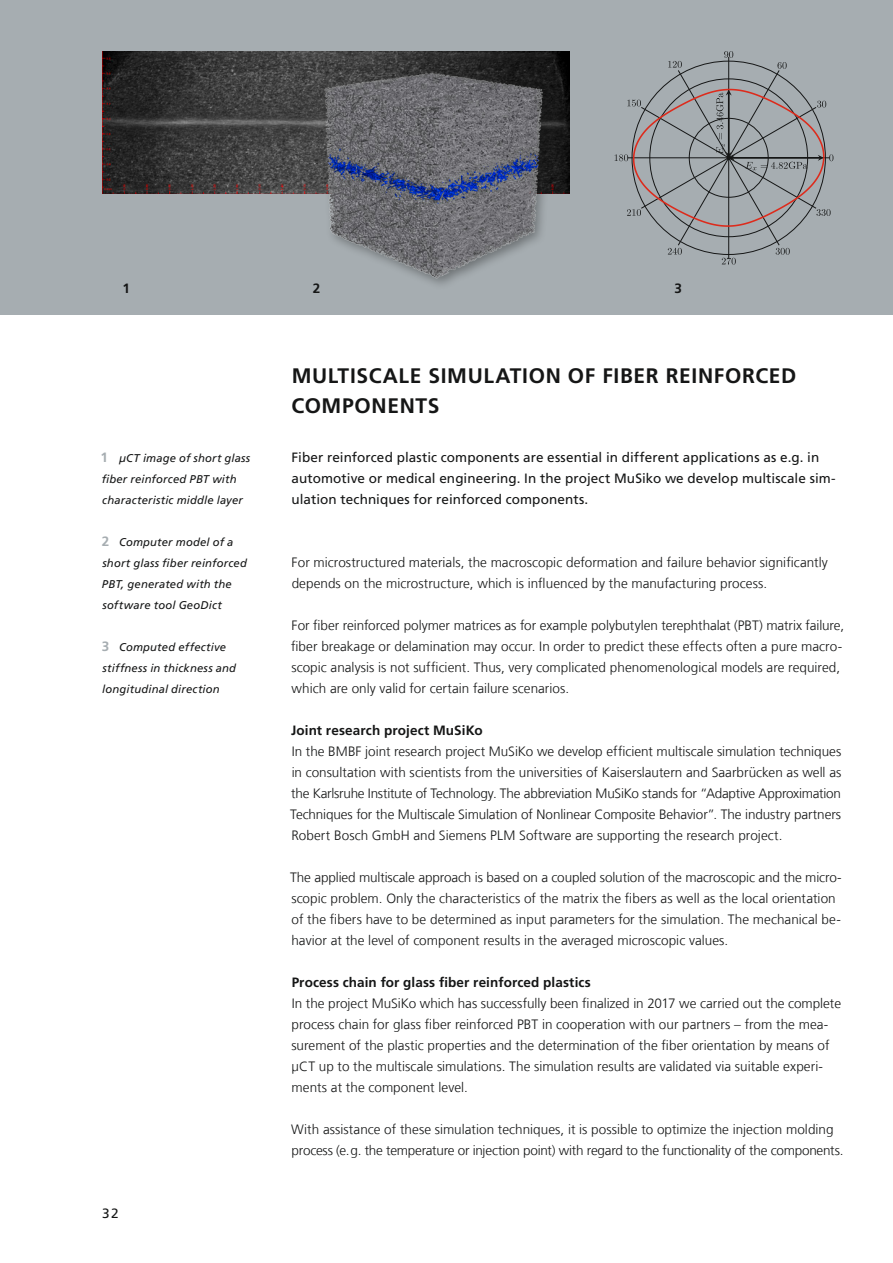
<style>
.page{position:relative;width:893px;height:1263px;background:#fff}
.page>*{position:absolute;margin:0;border:0;box-sizing:border-box;transform-origin:0 0}
.t1{font:700 21px/30px "Frutiger LT Com";letter-spacing:.03em;color:#151616}
.t2{font:300 13.5px/21px "Frutiger LT Com";color:#151616}
.t3{font:13.5px/21px "Frutiger LT Com";letter-spacing:.005em;color:#151616}
.t4{font:700 13.5px "Frutiger LT Com";letter-spacing:.01em;color:#151616}
.t5{font:italic 11.25px/21px "Frutiger LT Com";letter-spacing:.015em;color:#151616}
.s1{font-weight:700;font-style:normal;font-size:13.5px;color:#a6adb1}
</style>
<div class="page">
<div style="left:0;top:0;width:893px;height:315px;background:#a6adb1"></div>
<img style="left:102px;top:51px;width:468px;height:142px">
<div style="left:320px;top:69px;width:234px;height:221px;background:#151616;opacity:.4"></div>
<img style="left:317px;top:67px;width:232px;height:213px">
<svg style="left:615px;top:51px;width:218px;height:214px"></svg>
<p class="t4" style="left:122px;top:281px;width:9px">1</p>
<p class="t5" style="left:100px;top:447px;width:151px"><span class="s1">1</span> µCT image of short glass fiber reinforced PBT with characteristic middle layer</p>
<p class="t5" style="left:102px;top:531px;width:147px"><span class="s1">2</span> Computer model of a short glass fiber reinforced<br>PBT, generated with the software tool GeoDict</p>
<p class="t5" style="left:102px;top:636px;width:136px"><span class="s1">3</span> Computed effective stiffness in thickness and longitudinal direction</p>
<p class="t3" style="left:102px;top:1202px;width:18px">32</p>
<p class="t4" style="left:313px;top:281px;width:9px">2</p>
<p class="t4" style="left:675px;top:281px;width:9px">3</p>
<h1 class="t1" style="left:291px;top:361px;width:506px">MULTISCALE SIMULATION OF FIBER REINFORCED<br>COMPONENTS</h1>
<p class="t3" style="left:291px;top:446px;width:546px">Fiber reinforced plastic components are essential in different applications as e.g. in automotive or medical engineering. In the project MuSiko we develop multiscale sim&shy;ulation techniques for reinforced components.</p>
<p class="t2" style="left:292px;top:552px;width:538px">For microstructured materials, the macroscopic deformation and failure behavior significantly depends on the microstructure, which is influenced by the manufacturing process.</p>
<p class="t2" style="left:291px;top:615px;width:555px">For fiber reinforced polymer matrices as for example polybutylen terephthalat (PBT) matrix failure, fiber breakage or delamination may occur. In order to predict these effects often a pure macro&shy;scopic analysis is not sufficient. Thus, very complicated phenomenological models are required, which are only valid for certain failure scenarios.</p>
<p class="t4" style="left:291px;top:722px;width:193px">Joint research project MuSiKo</p>
<p class="t2" style="left:290px;top:741px;width:553px;text-align:justify">In the BMBF joint research project MuSiKo we develop efficient multiscale simulation techniques in consultation with scientists from the universities of Kaiserslautern and Saarbrücken as well as the Karlsruhe Institute of Technology. The abbreviation MuSiKo stands for “Adaptive Approximation Techniques for the Multiscale Simulation of Nonlinear Composite Behavior”. The industry partners Robert Bosch GmbH and Siemens PLM Software are supporting the research project.</p>
<p class="t2" style="left:290px;top:867px;width:553px">The applied multiscale approach is based on a coupled solution of the macroscopic and the micro&shy;scopic problem. Only the characteristics of the matrix the fibers as well as the local orientation of the fibers have to be determined as input parameters for the simulation. The mechanical be&shy;havior at the level of component results in the averaged microscopic values.</p>
<p class="t4" style="left:292px;top:974px;width:301px">Process chain for glass fiber reinforced plastics</p>
<p class="t2" style="left:291px;top:993px;width:551px">In the project MuSiKo which has successfully been finalized in 2017 we carried out the complete process chain for glass fiber reinforced PBT in cooperation with our partners – from the mea&shy;surement of the plastic properties and the determination of the fiber orientation by means of µCT up to the multiscale simulations. The simulation results are validated via suitable experi&shy;ments at the component level.</p>
<p class="t2" style="left:291px;top:1119px;width:554px">With assistance of these simulation techniques, it is possible to optimize the injection molding process (e.g. the temperature or injection point) with regard to the functionality of the components.</p>
</div>
